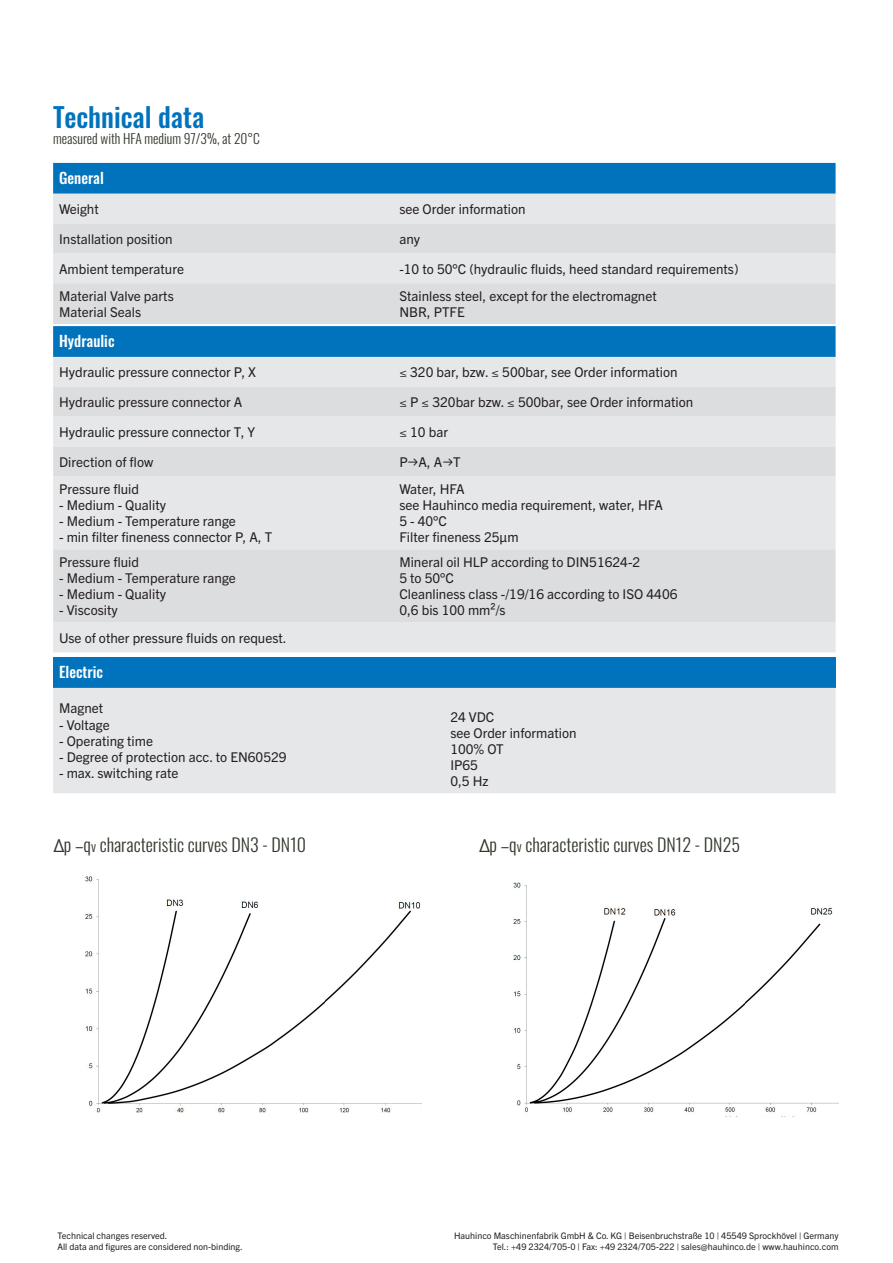
<style>
.page{position:relative;width:893px;height:1263px;background:#fff}
.page>*{position:absolute;margin:0;border:0;box-sizing:border-box;transform-origin:0 0}
.t1{font:500 27px "Oswald";color:#0073bc}
.t2{font:300 18px "Oswald";color:#30382b}
.t3{font:500 15px "Oswald";color:#fff}
.t4{font:13.5px/16.2px "Trade Gothic Next LT Pro";color:#231f20}
.t5{font:300 13.5px "Oswald";color:#30382b}
.t6{font:9px/10.8px "Trade Gothic Next LT Pro";color:#231f20}
.s1{font-family:"URWDIN"}
.s2{font-family:"URWDIN";font-weight:400}
.s3{font-size:13.5px}
</style>
<div class="page">
<img style="left:85px;top:876px;width:337px;height:237px">
<img style="left:513px;top:882px;width:326px;height:231px">
<div style="left:53px;top:163px;width:783px;height:31px;background:#0073bc"></div>
<div style="left:53px;top:194px;width:783px;height:30px;background:#e6e7e9"></div>
<svg style="left:53px;top:224px;width:783px;height:100px;background:#dfe0e2"></svg>
<div style="left:53px;top:326px;width:783px;height:31px;background:#0073bc"></div>
<div style="left:53px;top:357px;width:783px;height:295px;background:#e6e7e9"></div>
<svg style="left:53px;top:387px;width:783px;height:235px;background:#e0e1e3"></svg>
<div style="left:53px;top:657px;width:783px;height:31px;background:#0073bc"></div>
<div style="left:53px;top:688px;width:783px;height:105px;background:#e6e7e9"></div>
<h1 class="t1" style="left:53px;top:102px;width:153px">Technical data</h1>
<p class="t5" style="left:53px;top:126px;width:208px">measured with HFA medium 97/3%, at 20°C</p>
<p class="t3" style="left:59px;top:170px;width:46px">General</p>
<p class="t4" style="left:59px;top:200px;width:41px">Weight</p>
<p class="t4" style="left:399px;top:200px;width:128px">see Order information</p>
<p class="t4" style="left:59px;top:230px;width:115px">Installation position</p>
<p class="t4" style="left:399px;top:230px;width:22px">any</p>
<p class="t4" style="left:59px;top:260px;width:126px">Ambient temperature</p>
<p class="t4" style="left:399px;top:260px;width:341px">-10 to 50°C (hydraulic fluids, heed standard requirements)</p>
<p class="t4" style="left:59px;top:287px;width:116px">Material Valve parts<br>Material Seals</p>
<p class="t4" style="left:399px;top:287px;width:259px">Stainless steel, except for the electromagnet<br>NBR, PTFE</p>
<p class="t3" style="left:59px;top:333px;width:57px">Hydraulic</p>
<p class="t4" style="left:59px;top:363px;width:198px">Hydraulic pressure connector P, X</p>
<p class="t4" style="left:399px;top:363px;width:280px">≤ 320 bar, bzw. ≤ 500bar, see Order information</p>
<p class="t4" style="left:59px;top:393px;width:185px">Hydraulic pressure connector A</p>
<p class="t4" style="left:399px;top:393px;width:295px">≤ P ≤ 320bar bzw. ≤ 500bar, see Order information</p>
<p class="t4" style="left:59px;top:423px;width:198px">Hydraulic pressure connector T, Y</p>
<p class="t4" style="left:399px;top:423px;width:50px">≤ 10 bar</p>
<p class="t4" style="left:59px;top:453px;width:96px">Direction of flow</p>
<p class="t4" style="left:399px;top:453px;width:63px">P<span class="s1">→</span>A, A<span class="s1">→</span>T</p>
<p class="t4" style="left:59px;top:480px;width:81px">Pressure fluid</p>
<p class="t4" style="left:59px;top:496px;width:108px">- Medium - Quality</p>
<p class="t4" style="left:59px;top:512px;width:178px">- Medium - Temperature range</p>
<p class="t4" style="left:59px;top:528px;width:215px">- min filter fineness connector P, A, T</p>
<p class="t4" style="left:399px;top:480px;width:265px">Water, HFA<br>see Hauhinco media requirement, water, HFA<br>5 - 40°C<br>Filter fineness 25μm</p>
<p class="t4" style="left:59px;top:553px;width:81px">Pressure fluid</p>
<p class="t4" style="left:59px;top:569px;width:178px">- Medium - Temperature range</p>
<p class="t4" style="left:59px;top:585px;width:108px">- Medium - Quality</p>
<p class="t4" style="left:59px;top:602px;width:60px">- Viscosity</p>
<p class="t4" style="left:59px;top:629px;width:229px">Use of other pressure fluids on request.</p>
<p class="t3" style="left:59px;top:664px;width:46px">Electric</p>
<p class="t4" style="left:59px;top:699px;width:46px">Magnet</p>
<p class="t4" style="left:59px;top:716px;width:52px">- Voltage</p>
<p class="t4" style="left:59px;top:732px;width:95px">- Operating time</p>
<p class="t4" style="left:59px;top:748px;width:229px">- Degree of protection acc. to EN60529</p>
<p class="t4" style="left:59px;top:764px;width:121px">- max. switching rate</p>
<p class="t4" style="left:399px;top:553px;width:280px">Mineral oil HLP according to DIN51624-2<br>5 to 50°C<br>Cleanliness class -/19/16 according to ISO 4406<br>0,6 bis 100 mm²/s</p>
<p class="t4" style="left:450px;top:708px;width:128px">24 VDC<br>see Order information<br>100% OT<br>IP65<br>0,5 Hz</p>
<h2 class="t2" style="left:54px;top:828px;width:254px"><span class="s2">∆</span>p –q<span class="s3">v</span> characteristic curves DN3 - DN10</h2>
<h2 class="t2" style="left:480px;top:828px;width:262px"><span class="s2">∆</span>p –q<span class="s3">v</span> characteristic curves DN12 - DN25</h2>
<p class="t6" style="left:57px;top:1230px;width:187px">Technical changes reserved.<br>All data and figures are considered non-binding.</p>
<p class="t6" style="left:454px;top:1230px;width:386px;text-align:right">Hauhinco Maschinenfabrik GmbH &amp; Co. KG | Beisenbruchstraße 10 | 45549 Sprockhövel | Germany<br>Tel.: +49 2324/705-0 | Fax: +49 2324/705-222 | sales@hauhinco.de | www.hauhinco.com</p>
</div>
